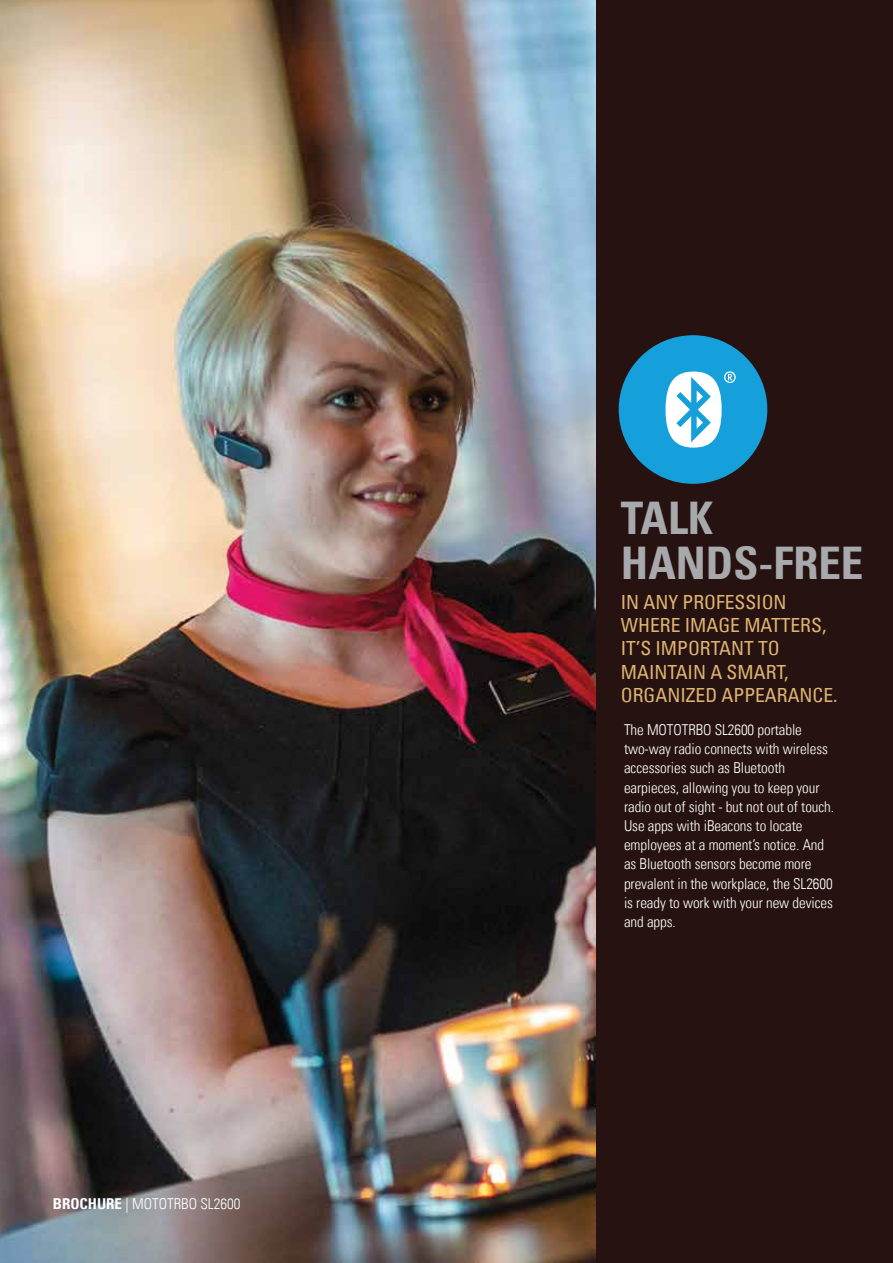
<style>
.page{position:relative;width:893px;height:1263px;background:#fff}
.page>*{position:absolute;margin:0;border:0;box-sizing:border-box;transform-origin:0 0}
.t1{font:700 condensed 45px/45px "Univers LT";color:#a7a9ac}
.t2{font:condensed 19.5px/23.2px "Univers LT";color:#dfb473}
.t3{font:300 condensed 15px/19.2px "Univers LT";letter-spacing:-.005em;color:#fff}
.s1{font-weight:700}
</style>
<div class="page">
<div style="left:595px;top:0;width:298px;height:1263px;background:#261311"></div>
<img style="left:0;top:0;width:595px;height:1263px">
<div style="left:619px;top:335px;width:148px;height:149px;background:#16a0db;border-radius:50%"></div>
<svg style="left:665px;top:371px;width:71px;height:77px"></svg>
<p class="t3" style="left:53px;top:1194px;width:189px"><span class="s1">BROCHURE</span> | MOTOTRBO SL2600</p>
<h1 class="t1" style="left:621px;top:495px;width:244px">TALK<br>HANDS-FREE</h1>
<h2 class="t2" style="left:621px;top:590px;width:218px">IN ANY PROFESSION<br>WHERE IMAGE MATTERS,<br>IT’S IMPORTANT TO<br>MAINTAIN A SMART,<br>ORGANIZED APPEARANCE.</h2>
<p class="t3" style="left:624px;top:720px;width:212px">The MOTOTRBO SL2600 portable two-way radio connects with wireless accessories such as Bluetooth earpieces, allowing you to keep your radio out of sight - but not out of touch.<br>Use apps with iBeacons to locate employees at a moment’s notice. And as Bluetooth sensors become more prevalent in the workplace, the SL2600 is ready to work with your new devices and apps.</p>
</div>
